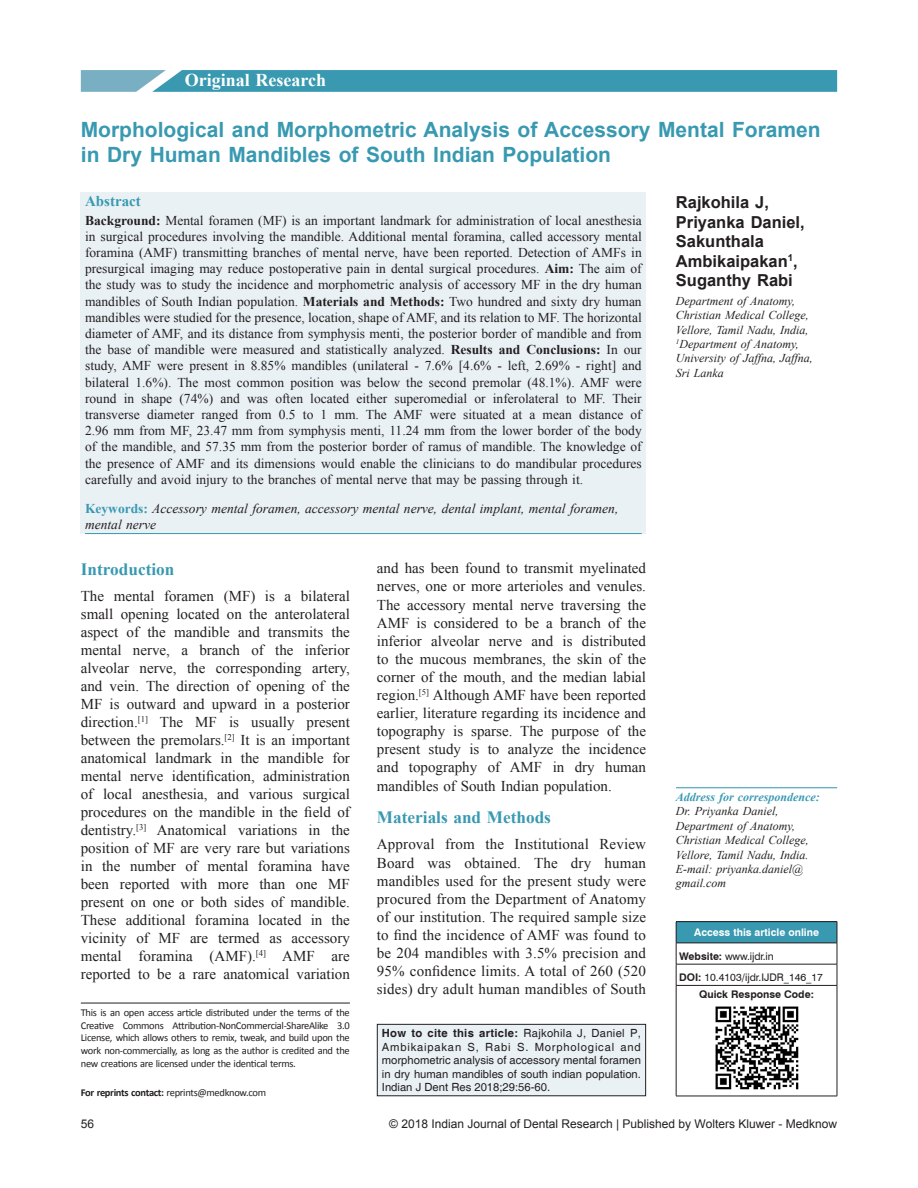
<style>
.page{position:relative;width:918px;height:1188px;background:#fff}
.page>*{position:absolute;margin:0;border:0;box-sizing:border-box;transform-origin:0 0}
.t1{font:700 21px/25.2px "Arial";color:#3899b1}
.t2{font:700 18px "Times New Roman";color:#fff}
.t3{font:700 17.25px "Times New Roman";color:#3899b1}
.t4{font:700 16.5px/19.5px "Arial";color:#231f20}
.t5{font:15px/18px "Times New Roman";color:#231f20;text-align:justify}
.t6{font:700 15px "Times New Roman";color:#3899b1}
.t7{font:13.5px/16.2px "Times New Roman";color:#231f20;text-align:justify}
.t8{font:italic 13.5px/16.2px "Times New Roman";color:#231f20}
.t9{font:italic 12px/14.4px "Times New Roman";color:#231f20}
.t10{font:12px "Arial";color:#231f20}
.t11{font:italic 700 12px "Times New Roman";color:#3899b1}
.t12{font:11.25px/13.5px "Helvetica";color:#231f20;text-align:justify}
.t13{font:10.5px/12.6px "Calibri";letter-spacing:-.03em;color:#231f20;text-align:justify}
.t14{font:10.5px/21.3px "Swiss 721 BT";color:#231f20}
.t15{font:700 10.5px "Swiss 721 BT";color:#fff}
.t16{font:700 10.5px "Swiss 721 BT";color:#231f20}
.s1{font-weight:700}
.s2{font-weight:700;font-style:normal;color:#3899b1}
</style>
<div class="page">
<hr style="left:676px;top:787px;width:161px;height:1px;background:#3899b1">
<div style="left:81px;top:192px;width:565px;height:341px;background:#eaf1f5"></div>
<hr style="left:85px;top:533px;width:557px;height:1px;background:#3899b1">
<svg style="left:81px;top:70px;width:756px;height:22px;background:#449eb4"></svg>
<div style="left:676px;top:922px;width:161px;height:21px;background:#3899b1"></div>
<hr style="left:676px;top:943px;width:161px;height:1px;background:#231f20">
<hr style="left:676px;top:964px;width:161px;height:1px;background:#231f20">
<hr style="left:676px;top:985px;width:161px;height:1px;background:#231f20">
<hr style="left:676px;top:921px;width:161px;height:1px;background:#231f20">
<svg style="left:676px;top:922px;width:1px;height:63px"></svg>
<svg style="left:837px;top:922px;width:1px;height:63px"></svg>
<hr style="left:676px;top:986px;width:1px;height:110px;background:#231f20">
<hr style="left:837px;top:986px;width:1px;height:110px;background:#231f20">
<hr style="left:676px;top:1096px;width:161px;height:1px;background:#231f20">
<img style="left:715px;top:1006px;width:84px;height:84px">
<div style="left:377px;top:1024px;width:269px;height:72px;background:#eaf1f5"></div>
<div style="left:377px;top:1024px;width:269px;height:72px;border:1px solid #231f20"></div>
<hr style="left:81px;top:1003px;width:269px;height:1px;background:#231f20">
<p class="t2" style="left:185px;top:67px;width:143px">Original Research</p>
<h1 class="t1" style="left:81px;top:117px;width:741px">Morphological and Morphometric Analysis of Accessory Mental Foramen in Dry Human Mandibles of South Indian Population</h1>
<p class="t6" style="left:85px;top:190px;width:57px">Abstract</p>
<p class="t7" style="left:85px;top:212px;width:558px"><span class="s1">Background:</span> Mental foramen (MF) is an important landmark for administration of local anesthesia in surgical procedures involving the mandible. Additional mental foramina, called accessory mental foramina (AMF) transmitting branches of mental nerve, have been reported. Detection of AMFs in presurgical imaging may reduce postoperative pain in dental surgical procedures. <span class="s1">Aim:</span> The aim of the study was to study the incidence and morphometric analysis of accessory MF in the dry human mandibles of South Indian population. <span class="s1">Materials and Methods:</span> Two hundred and sixty dry human mandibles were studied for the presence, location, shape of AMF, and its relation to MF. The horizontal diameter of AMF, and its distance from symphysis menti, the posterior border of mandible and from the base of mandible were measured and statistically analyzed. <span class="s1">Results and Conclusions:</span> In our study, AMF were present in 8.85% mandibles (unilateral ‑ 7.6% [4.6% ‑ left, 2.69% ‑ right] and bilateral 1.6%). The most common position was below the second premolar (48.1%). AMF were round in shape (74%) and was often located either superomedial or inferolateral to MF. Their transverse diameter ranged from 0.5 to 1 mm. The AMF were situated at a mean distance of 2.96 mm from MF, 23.47 mm from symphysis menti, 11.24 mm from the lower border of the body of the mandible, and 57.35 mm from the posterior border of ramus of mandible. The knowledge of the presence of AMF and its dimensions would enable the clinicians to do mandibular procedures carefully and avoid injury to the branches of mental nerve that may be passing through it.</p>
<p class="t8" style="left:85px;top:500px;width:535px"><span class="s2">Keywords:</span> Accessory mental foramen, accessory mental nerve, dental implant, mental foramen, mental nerve</p>
<p class="t3" style="left:81px;top:556px;width:95px">Introduction</p>
<p class="t5" style="left:81px;top:587px;width:271px">The mental foramen (MF) is a bilateral small opening located on the anterolateral aspect of the mandible and transmits the mental nerve, a branch of the inferior alveolar nerve, the corresponding artery, and vein. The direction of opening of the MF is outward and upward in a posterior direction.<sup>[1]</sup> The MF is usually present between the premolars.<sup>[2]</sup> It is an important anatomical landmark in the mandible for mental nerve identification, administration of local anesthesia, and various surgical procedures on the mandible in the field of dentistry.<sup>[3]</sup> Anatomical variations in the position of MF are very rare but variations in the number of mental foramina have been reported with more than one MF present on one or both sides of mandible.<br>These additional foramina located in the vicinity of MF are termed as accessory mental foramina (AMF).<sup>[4]</sup> AMF are reported to be a rare anatomical variation</p>
<p class="t13" style="left:81px;top:1006px;width:271px">This is an open access article distributed under the terms of the Creative Commons Attribution-NonCommercial-ShareAlike 3.0<br>License, which allows others to remix, tweak, and build upon the work non-commercially, as long as the author is credited and the new creations are licensed under the identical terms.</p>
<p class="t13" style="left:81px;top:1086px;width:187px"><span class="s1">For reprints contact:</span> reprints@medknow.com</p>
<p class="t5" style="left:377px;top:559px;width:271px">and has been found to transmit myelinated nerves, one or more arterioles and venules.<br>The accessory mental nerve traversing the AMF is considered to be a branch of the inferior alveolar nerve and is distributed to the mucous membranes, the skin of the corner of the mouth, and the median labial region.<sup>[5]</sup> Although AMF have been reported earlier, literature regarding its incidence and topography is sparse. The purpose of the present study is to analyze the incidence and topography of AMF in dry human mandibles of South Indian population.</p>
<p class="t3" style="left:377px;top:805px;width:176px">Materials and Methods</p>
<p class="t5" style="left:377px;top:835px;width:271px">Approval from the Institutional Review Board was obtained. The dry human mandibles used for the present study were procured from the Department of Anatomy of our institution. The required sample size to find the incidence of AMF was found to be 204 mandibles with 3.5% precision and 95% confidence limits. A total of 260 (520 sides) dry adult human mandibles of South</p>
<p class="t12" style="left:382px;top:1027px;width:261px"><span class="s1">How to cite this article:</span> Rajkohila J, Daniel P, Ambikaipakan S, Rabi S. Morphological and morphometric analysis of accessory mental foramen in dry human mandibles of south indian population.<br>Indian J Dent Res 2018;29:56-60.</p>
<p class="t4" style="left:676px;top:193px;width:130px">Rajkohila J,<br>Priyanka Daniel,<br>Sakunthala<br>Ambikaipakan<sup>1</sup>,<br>Suganthy Rabi</p>
<p class="t9" style="left:676px;top:293px;width:139px">Department of Anatomy,<br>Christian Medical College,<br>Vellore, Tamil Nadu, India,<br><sup>1</sup>Department of Anatomy,<br>University of Jaffna, Jaffna,<br>Sri Lanka</p>
<p class="t11" style="left:676px;top:789px;width:145px">Address for correspondence:</p>
<p class="t9" style="left:676px;top:804px;width:134px">Dr. Priyanka Daniel,<br>Department of Anatomy,<br>Christian Medical College,<br>Vellore, Tamil Nadu, India.<br>E‑mail: priyanka.daniel@ gmail.com</p>
<p class="t15" style="left:694px;top:926px;width:126px">Access this article online</p>
<p class="t14" style="left:679px;top:945px;width:145px"><span class="s1">Website:</span> www.ijdr.in<br><span class="s1">DOI:</span> 10.4103/ijdr.IJDR_146_17</p>
<p class="t16" style="left:699px;top:988px;width:116px">Quick Response Code:</p>
<p class="t10" style="left:81px;top:1116px;width:15px">56</p>
<p class="t10" style="left:389px;top:1116px;width:449px">© 2018 Indian Journal of Dental Research | Published by Wolters Kluwer - Medknow</p>
</div>
